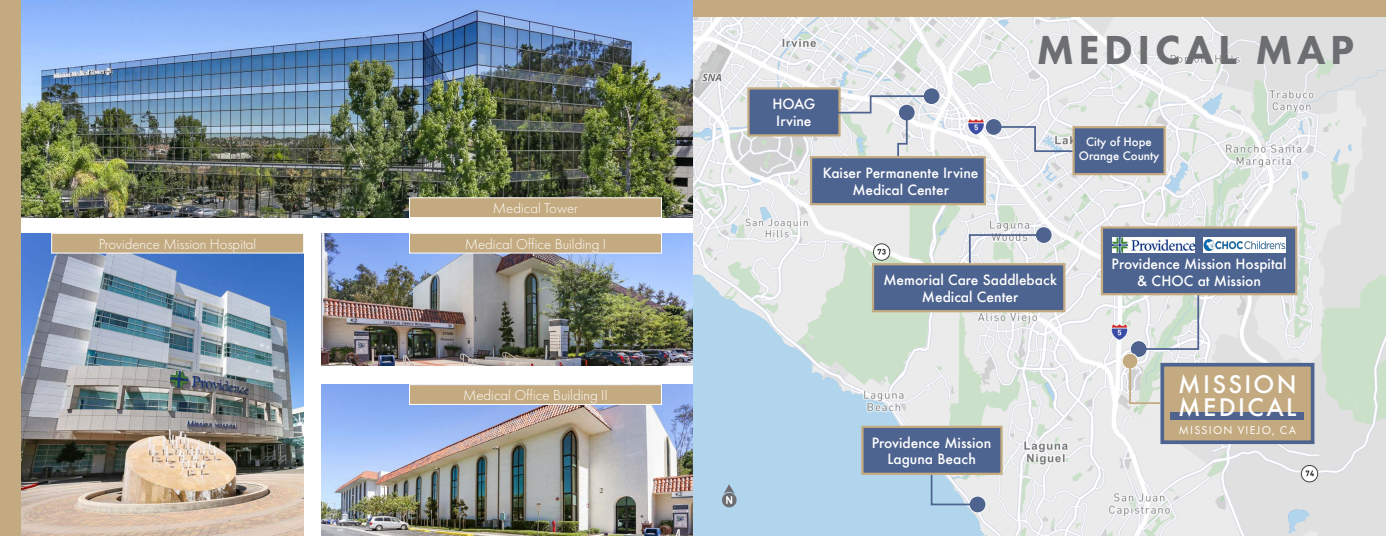
<style>
.page{position:relative;width:1386px;height:536px;background:#fff}
.page>*{position:absolute;margin:0;border:0;box-sizing:border-box;transform-origin:0 0}
.Rio_Vista_Sub{font:800 42px "Futura PT";letter-spacing:.11em;color:#6c6e71}
.Rio_Vista_Sub-2{font:500 23.45px "Futura";letter-spacing:.1em;color:#fff}
.SFR_Subhead{font:300 14.88px "Futura PT";color:#fff}
.t1{font:500 13.74px/16.5px "Futura";color:#fff;text-align:center}
.Rio_Vista_Sub-3{font:11.72px "Futura PT";letter-spacing:.11em;color:#fff}
.t2{font:500 11.38px "Futura";color:#fff}
</style>
<div class="page">
<img style="left:693px;top:16px;width:693px;height:520px">
<div style="left:1130px;top:340px;width:17px;height:17px;border:2px solid #fff;border-radius:50%"></div>
<div style="left:1131px;top:341px;width:16px;height:16px;background:#4f638f;border-radius:50%"></div>
<img style="left:20px;top:0;width:673px;height:217px">
<img style="left:321px;top:233px;width:372px;height:132px">
<img style="left:321px;top:384px;width:372px;height:152px">
<img style="left:20px;top:233px;width:284px;height:303px">
<div style="left:0;top:0;width:20px;height:536px;background:#c4aa80"></div>
<div style="left:693px;top:0;width:693px;height:16px;background:#c4aa80"></div>
<div style="left:410px;top:198px;width:252px;height:19px;background:#c4aa80"></div>
<div style="left:409px;top:197px;width:253px;height:21px;border:1px solid #fff"></div>
<div style="left:410px;top:384px;width:252px;height:20px;background:#c4aa80"></div>
<div style="left:409px;top:384px;width:253px;height:20px;border:1px solid #fff"></div>
<div style="left:410px;top:233px;width:252px;height:20px;background:#c4aa80"></div>
<div style="left:409px;top:233px;width:253px;height:20px;border:1px solid #fff"></div>
<div style="left:52px;top:233px;width:252px;height:20px;background:#c4aa80"></div>
<div style="left:51px;top:233px;width:253px;height:20px;border:1px solid #fff"></div>
<div style="left:985px;top:118px;width:17px;height:18px;border:2px solid #fff;border-radius:50%"></div>
<div style="left:986px;top:119px;width:16px;height:16px;background:#4f638f;border-radius:50%"></div>
<div style="left:923px;top:87px;width:17px;height:18px;border:2px solid #fff;border-radius:50%"></div>
<div style="left:924px;top:88px;width:15px;height:16px;background:#4f638f;border-radius:50%"></div>
<div style="left:1035px;top:226px;width:17px;height:17px;border:2px solid #fff;border-radius:50%"></div>
<div style="left:1036px;top:227px;width:16px;height:16px;background:#4f638f;border-radius:50%"></div>
<div style="left:1122px;top:353px;width:16px;height:16px;background:#c4aa80;border:1px solid #fff;border-radius:50%"></div>
<div style="left:969px;top:495px;width:17px;height:18px;border:2px solid #fff;border-radius:50%"></div>
<div style="left:970px;top:496px;width:15px;height:16px;background:#4f638f;border-radius:50%"></div>
<svg style="left:1128px;top:361px;width:34px;height:43px"></svg>
<svg style="left:1143px;top:295px;width:57px;height:55px;background:#d6dedb"></svg>
<div style="left:872px;top:263px;width:193px;height:49px;background:#4e6490;border:2px solid #c4aa80"></div>
<div style="left:1160px;top:363px;width:154px;height:81px;background:#c4aa80;border:4px solid #4e6490"></div>
<div style="left:1171px;top:412px;width:133px;height:7px;background:#4f638f"></div>
<div style="left:1101px;top:226px;width:196px;height:69px;background:#4e6490;border:2px solid #c4aa80"></div>
<div style="left:747px;top:87px;width:94px;height:49px;background:#4e6490;border:2px solid #c4aa80"></div>
<div style="left:861px;top:425px;width:142px;height:49px;background:#4e6490;border:2px solid #c4aa80"></div>
<div style="left:1072px;top:126px;width:94px;height:49px;background:#4e6490;border:2px solid #c4aa80"></div>
<svg style="left:827px;top:94px;width:106px;height:62px"></svg>
<svg style="left:992px;top:125px;width:82px;height:28px"></svg>
<svg style="left:968px;top:233px;width:78px;height:32px"></svg>
<svg style="left:930px;top:473px;width:49px;height:33px;background:#bacdda"></svg>
<div style="left:810px;top:156px;width:176px;height:49px;background:#4e6490;border:2px solid #c4aa80"></div>
<img style="left:1112px;top:237px;width:82px;height:15px">
<div style="left:1204px;top:237px;width:82px;height:15px;background:#fff"></div>
<img style="left:1204px;top:240px;width:82px;height:10px">
<svg style="left:721px;top:484px;width:17px;height:24px"></svg>
<p class="SFR_Subhead" style="left:493px;top:200px;width:87px">Medical Tower</p>
<p class="SFR_Subhead" style="left:99px;top:235px;width:159px">Providence Mission Hospital</p>
<p class="SFR_Subhead" style="left:465px;top:235px;width:143px">Medical Office Building I</p>
<p class="SFR_Subhead" style="left:463px;top:386px;width:146px">Medical Office Building II</p>
<p class="t1" style="left:772px;top:96px;width:45px">HOAG</p>
<p class="t1" style="left:776px;top:112px;width:37px">Irvine</p>
<p class="t1" style="left:823px;top:164px;width:157px">Kaiser Permanente Irvine<br>Medical Center</p>
<p class="Rio_Vista_Sub" style="left:1037px;top:23px;width:319px">MEDICAL MAP</p>
<p class="t2" style="left:1086px;top:134px;width:67px">City of Hope</p>
<p class="t2" style="left:1079px;top:148px;width:82px">Orange County</p>
<p class="t1" style="left:883px;top:271px;width:175px">Memorial Care Saddleback</p>
<p class="t1" style="left:922px;top:288px;width:98px">Medical Center</p>
<p class="t1" style="left:1112px;top:256px;width:177px">Providence Mission Hospital</p>
<p class="t1" style="left:1137px;top:272px;width:125px">&amp; CHOC at Mission</p>
<p class="t1" style="left:872px;top:434px;width:121px">Providence Mission</p>
<p class="t1" style="left:887px;top:450px;width:90px">Laguna Beach</p>
<p class="Rio_Vista_Sub-2" style="left:1178px;top:368px;width:120px">MISSION</p>
<p class="Rio_Vista_Sub-2" style="left:1178px;top:391px;width:120px">MEDICAL</p>
<p class="Rio_Vista_Sub-3" style="left:1179px;top:422px;width:119px">MISSION VIEJO, CA</p>
</div>
